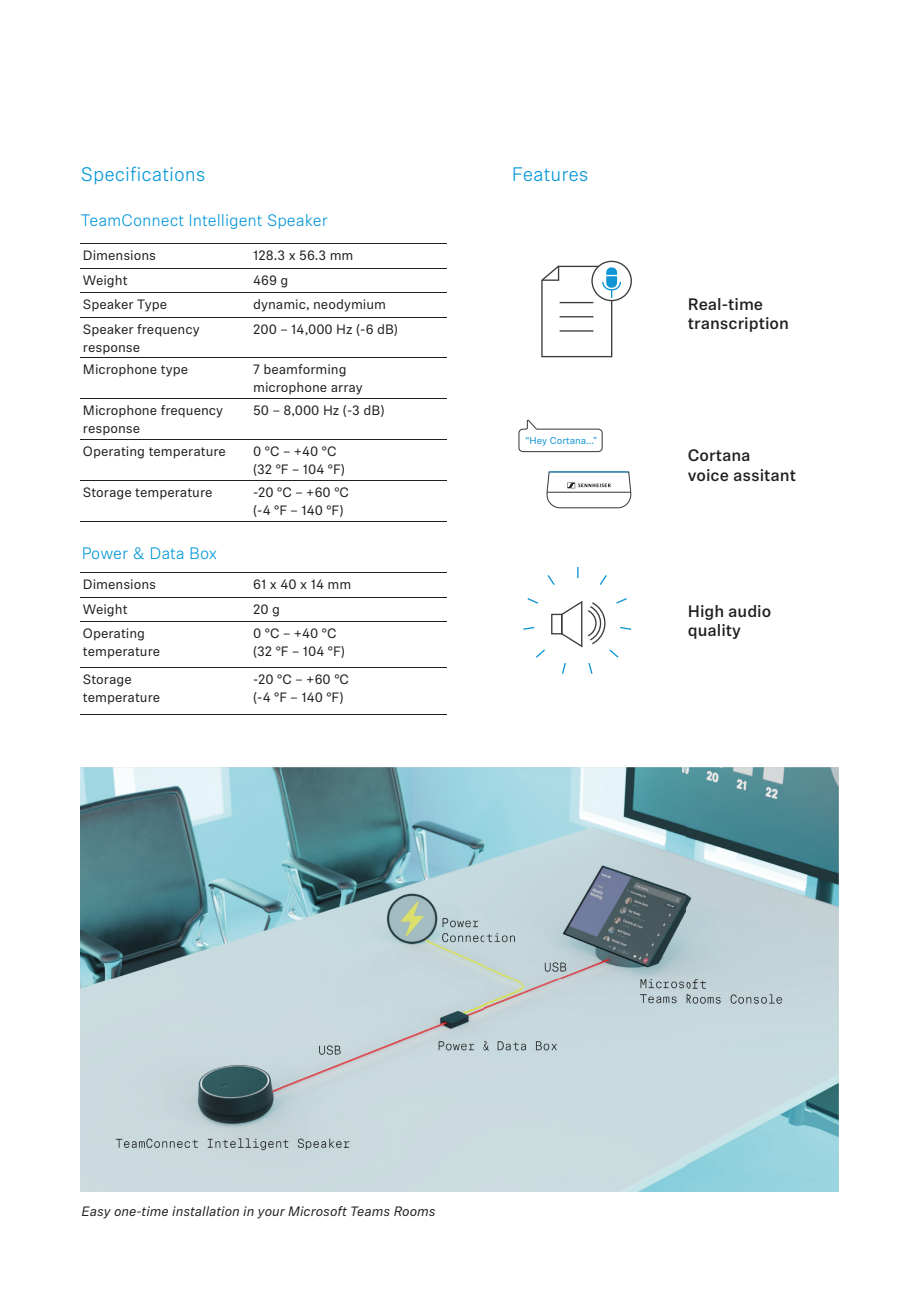
<style>
.page{position:relative;width:919px;height:1289px;background:#fff}
.page>*{position:absolute;margin:0;border:0;box-sizing:border-box;transform-origin:0 0}
.t1{font:300 19.5px "Sennheiser Neue";color:#0096d7}
.t2{font:500 16.5px/19.5px "Sennheiser Neue";color:#231f20}
.t3{font:300 16.5px "Sennheiser Neue";color:#0096d7}
.t4{font:13.5px/18px "Sennheiser Neue";color:#231f20}
.t5{font:italic 13.5px "Sennheiser Neue";color:#231f20}
.t6{font:9.9px "Sennheiser Neue";color:#1195d4}
</style>
<div class="page">
<hr style="left:81px;top:243px;width:170px;height:1px;background:#231f20">
<hr style="left:251px;top:268px;width:195px;height:1px;background:#231f20">
<hr style="left:251px;top:292px;width:195px;height:1px;background:#231f20">
<hr style="left:251px;top:316px;width:195px;height:1px;background:#231f20">
<hr style="left:81px;top:268px;width:170px;height:1px;background:#231f20">
<hr style="left:81px;top:292px;width:170px;height:1px;background:#231f20">
<hr style="left:251px;top:357px;width:195px;height:1px;background:#231f20">
<hr style="left:251px;top:398px;width:195px;height:1px;background:#231f20">
<hr style="left:251px;top:439px;width:195px;height:1px;background:#231f20">
<hr style="left:251px;top:480px;width:195px;height:1px;background:#231f20">
<hr style="left:251px;top:521px;width:195px;height:1px;background:#231f20">
<hr style="left:81px;top:316px;width:170px;height:1px;background:#231f20">
<hr style="left:81px;top:357px;width:170px;height:1px;background:#231f20">
<hr style="left:81px;top:398px;width:170px;height:1px;background:#231f20">
<hr style="left:81px;top:439px;width:170px;height:1px;background:#231f20">
<hr style="left:81px;top:480px;width:170px;height:1px;background:#231f20">
<hr style="left:81px;top:521px;width:170px;height:1px;background:#231f20">
<hr style="left:251px;top:243px;width:195px;height:1px;background:#231f20">
<hr style="left:251px;top:571px;width:195px;height:1px;background:#231f20">
<hr style="left:251px;top:597px;width:195px;height:1px;background:#231f20">
<hr style="left:251px;top:621px;width:195px;height:1px;background:#231f20">
<hr style="left:251px;top:666px;width:195px;height:1px;background:#231f20">
<hr style="left:251px;top:714px;width:195px;height:1px;background:#231f20">
<hr style="left:81px;top:571px;width:170px;height:1px;background:#231f20">
<hr style="left:81px;top:597px;width:170px;height:1px;background:#231f20">
<hr style="left:81px;top:621px;width:170px;height:1px;background:#231f20">
<hr style="left:81px;top:666px;width:170px;height:1px;background:#231f20">
<hr style="left:81px;top:714px;width:170px;height:1px;background:#231f20">
<div style="left:591px;top:261px;width:41px;height:40px;border:1px solid #3a3c3f;border-radius:50%"></div>
<svg style="left:541px;top:265px;width:80px;height:93px"></svg>
<svg style="left:518px;top:419px;width:85px;height:33px"></svg>
<svg style="left:546px;top:471px;width:85px;height:38px"></svg>
<hr style="left:547px;top:491px;width:83px;height:1px;background:#3a3c3f">
<svg style="left:547px;top:575px;width:8px;height:10px"></svg>
<svg style="left:527px;top:598px;width:11px;height:6px"></svg>
<svg style="left:523px;top:626px;width:12px;height:4px"></svg>
<svg style="left:536px;top:649px;width:9px;height:9px"></svg>
<svg style="left:599px;top:575px;width:8px;height:10px"></svg>
<div style="left:551px;top:613px;width:11px;height:21px;border:1px solid #3a3c3f"></div>
<svg style="left:560px;top:598px;width:71px;height:76px"></svg>
<img style="left:81px;top:767px;width:757px;height:424px">
<h1 class="t1" style="left:81px;top:161px;width:126px">Specifications</h1>
<h1 class="t1" style="left:512px;top:161px;width:78px">Features</h1>
<p class="t3" style="left:81px;top:209px;width:248px">TeamConnect Intelligent Speaker</p>
<p class="t4" style="left:83px;top:245px;width:75px">Dimensions</p>
<p class="t4" style="left:253px;top:245px;width:102px">128.3 x 56.3 mm</p>
<p class="t4" style="left:83px;top:270px;width:46px">Weight</p>
<p class="t4" style="left:253px;top:270px;width:37px">469 g</p>
<p class="t4" style="left:83px;top:295px;width:86px">Speaker Type</p>
<p class="t4" style="left:253px;top:295px;width:134px">dynamic, neodymium</p>
<p class="t4" style="left:83px;top:319px;width:118px">Speaker frequency response</p>
<p class="t4" style="left:253px;top:319px;width:146px">200 – 14,000 Hz (-6 dB)</p>
<p class="t4" style="left:83px;top:360px;width:107px">Microphone type</p>
<p class="t4" style="left:253px;top:360px;width:111px">7 beamforming microphone array</p>
<p class="t4" style="left:83px;top:401px;width:142px">Microphone frequency response</p>
<p class="t4" style="left:253px;top:401px;width:133px">50 – 8,000 Hz (-3 dB)</p>
<p class="t4" style="left:83px;top:442px;width:144px">Operating temperature</p>
<p class="t4" style="left:253px;top:442px;width:93px">0 °C – +40 °C (32 °F – 104 °F)</p>
<p class="t4" style="left:83px;top:482px;width:131px">Storage temperature</p>
<p class="t4" style="left:253px;top:482px;width:97px">-20 °C – +60 °C (-4 °F – 140 °F)</p>
<p class="t3" style="left:82px;top:542px;width:137px">Power &amp; Data Box</p>
<p class="t4" style="left:83px;top:574px;width:75px">Dimensions</p>
<p class="t4" style="left:253px;top:574px;width:100px">61 x 40 x 14 mm</p>
<p class="t4" style="left:83px;top:600px;width:46px">Weight</p>
<p class="t4" style="left:253px;top:600px;width:28px">20 g</p>
<p class="t4" style="left:83px;top:624px;width:79px">Operating temperature</p>
<p class="t4" style="left:253px;top:624px;width:93px">0 °C – +40 °C (32 °F – 104 °F)</p>
<p class="t4" style="left:83px;top:669px;width:79px">Storage temperature</p>
<p class="t4" style="left:253px;top:669px;width:97px">-20 °C – +60 °C (-4 °F – 140 °F)</p>
<p class="t6" style="left:525px;top:433px;width:73px">“Hey Cortana...”</p>
<p class="t2" style="left:687px;top:293px;width:103px">Real-time transcription</p>
<p class="t2" style="left:687px;top:445px;width:110px">Cortana<br>voice assitant</p>
<p class="t2" style="left:687px;top:600px;width:85px">High audio quality</p>
<p class="t5" style="left:81px;top:1202px;width:355px">Easy one-time installation in your Microsoft Teams Rooms</p>
</div>
